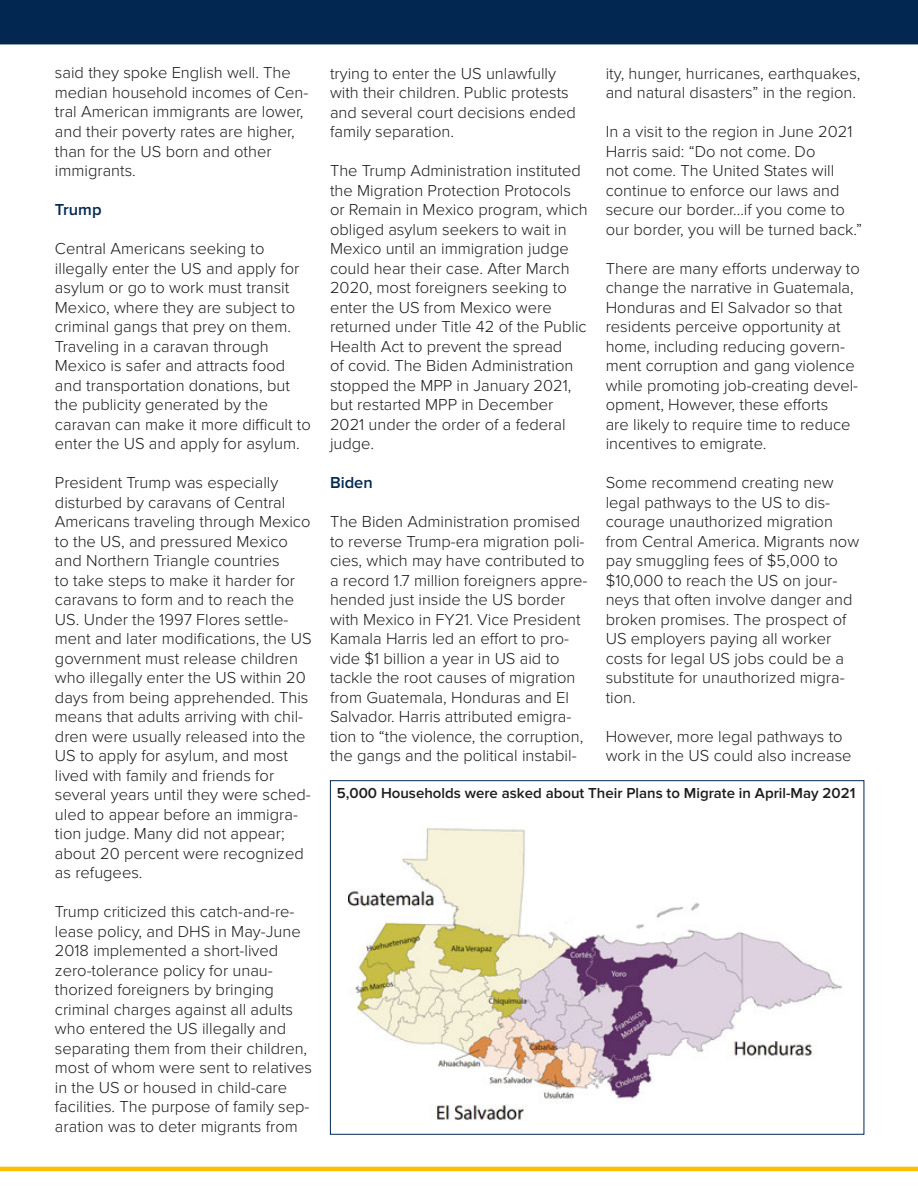
<style>
.page{position:relative;width:918px;height:1188px;background:#fff}
.page>*{position:absolute;margin:0;border:0;box-sizing:border-box;transform-origin:0 0}
.Body_Text{font:300 16.5px/19.5px "Proxima Nova";color:#1d1d1b}
.Body_Text-2{font:600 16.5px "Proxima Nova";color:#022851}
.Article_Body__Palati{font:600 15px "Proxima Nova";color:#1d1d1b}
</style>
<div class="page">
<hr style="left:0;top:1167px;width:918px;height:4px;background:#ffbf00">
<div style="left:0;top:0;width:918px;height:44px;background:#022851"></div>
<img style="left:349px;top:828px;width:493px;height:292px">
<p class="Body_Text" style="left:55px;top:64px;width:255px">said they spoke English well. The median household incomes of Cen&shy;tral American immigrants are lower, and their poverty rates are higher, than for the US born and other immigrants.</p>
<p class="Body_Text-2" style="left:55px;top:200px;width:48px">Trump</p>
<p class="Body_Text" style="left:55px;top:239px;width:257px">Central Americans seeking to illegally enter the US and apply for asylum or go to work must transit<br>Mexico, where they are subject to criminal gangs that prey on them.<br>Traveling in a caravan through<br>Mexico is safer and attracts food and transportation donations, but the publicity generated by the caravan can make it more difficult to enter the US and apply for asylum.</p>
<p class="Body_Text" style="left:55px;top:473px;width:258px">President Trump was especially disturbed by caravans of Central<br>Americans traveling through Mexico to the US, and pressured Mexico and Northern Triangle countries<br>to take steps to make it harder for caravans to form and to reach the<br>US. Under the 1997 Flores settle&shy;ment and later modifications, the US government must release children who illegally enter the US within 20 days from being apprehended. This means that adults arriving with chil&shy;dren were usually released into the<br>US to apply for asylum, and most lived with family and friends for several years until they were sched&shy;uled to appear before an immigra&shy;tion judge. Many did not appear; about 20 percent were recognized as refugees.</p>
<p class="Body_Text" style="left:55px;top:902px;width:258px">Trump criticized this catch-and-re&shy;lease policy, and DHS in May-June 2018 implemented a short-lived zero-tolerance policy for unau&shy;thorized foreigners by bringing criminal charges against all adults who entered the US illegally and separating them from their children, most of whom were sent to relatives in the US or housed in child-care facilities. The purpose of family sep&shy;aration was to deter migrants from</p>
<p class="Body_Text" style="left:330px;top:64px;width:247px">trying to enter the US unlawfully with their children. Public protests and several court decisions ended family separation.</p>
<p class="Body_Text" style="left:330px;top:161px;width:259px">The Trump Administration instituted the Migration Protection Protocols or Remain in Mexico program, which obliged asylum seekers to wait in<br>Mexico until an immigration judge could hear their case. After March<br>2020, most foreigners seeking to enter the US from Mexico were returned under Title 42 of the Public<br>Health Act to prevent the spread<br>of covid. The Biden Administration stopped the MPP in January 2021, but restarted MPP in December<br>2021 under the order of a federal judge.</p>
<p class="Body_Text-2" style="left:330px;top:473px;width:44px">Biden</p>
<p class="Body_Text" style="left:330px;top:512px;width:259px">The Biden Administration promised to reverse Trump-era migration poli&shy;cies, which may have contributed to a record 1.7 million foreigners appre&shy;hended just inside the US border with Mexico in FY21. Vice President Kamala Harris led an effort to pro&shy;vide $1 billion a year in US aid to tackle the root causes of migration from Guatemala, Honduras and El Salvador. Harris attributed emigra&shy;tion to “the violence, the corruption, the gangs and the political instabil-</p>
<p class="Body_Text" style="left:606px;top:64px;width:256px">ity, hunger, hurricanes, earthquakes, and natural disasters” in the region.</p>
<p class="Body_Text" style="left:606px;top:122px;width:258px">In a visit to the region in June 2021<br>Harris said: “Do not come. Do<br>not come. The United States will continue to enforce our laws and secure our border…if you come to our border, you will be turned back.”</p>
<p class="Body_Text" style="left:606px;top:259px;width:256px">There are many efforts underway to change the narrative in Guatemala, Honduras and El Salvador so that residents perceive opportunity at home, including reducing govern&shy;ment corruption and gang violence while promoting job-creating devel&shy;opment, However, these efforts<br>are likely to require time to reduce incentives to emigrate.</p>
<p class="Body_Text" style="left:606px;top:474px;width:255px">Some recommend creating new legal pathways to the US to dis&shy;courage unauthorized migration from Central America. Migrants now pay smuggling fees of $5,000 to $10,000 to reach the US on jour&shy;neys that often involve danger and broken promises. The prospect of<br>US employers paying all worker costs for legal US jobs could be a substitute for unauthorized migra&shy;tion.</p>
<p class="Body_Text" style="left:606px;top:727px;width:247px">However, more legal pathways to work in the US could also increase</p>
<p class="Article_Body__Palati" style="left:337px;top:785px;width:520px">5,000 Households were asked about Their Plans to Migrate in April-May 2021</p>
</div>
